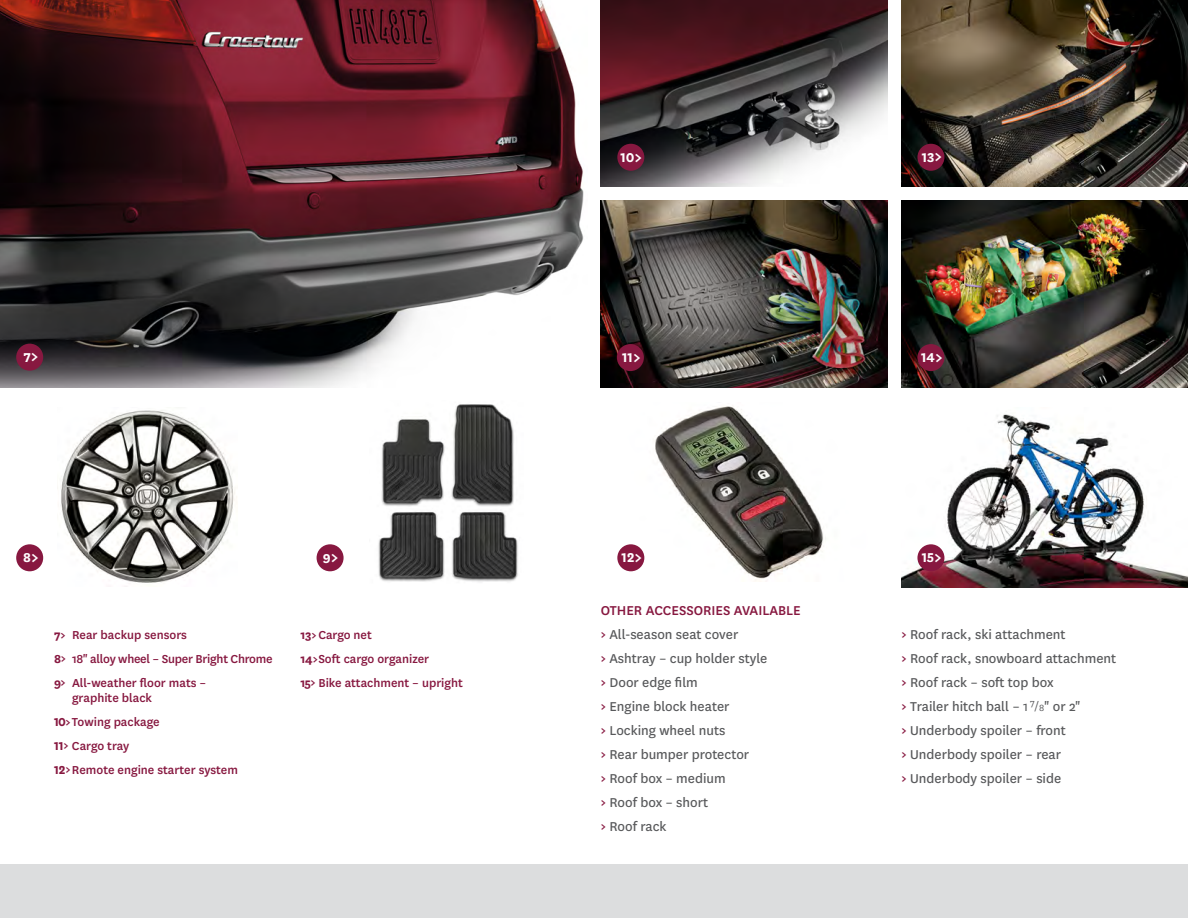
<style>
.page{position:relative;width:1188px;height:918px;background:#fff}
.page>*{position:absolute;margin:0;border:0;box-sizing:border-box;transform-origin:0 0}
.t1{font:15px/24px "National";color:#58595b}
.t2{font:700 15px "National";color:#fff}
.t3{font:500 13.5px/24px "National";color:#871840}
.s1{font-size:19.8px}
.s2{font-weight:700}
.s3{font-weight:500;color:#871840}
.s4{font-weight:700;font-size:13.5px;color:#871840}
.s5{font-style:inherit}
.s6{font-size:12px}
.s7{font-size:10.5px}
</style>
<div class="page">
<img style="left:0;top:0;width:584px;height:387px">
<div style="left:16px;top:344px;width:27px;height:27px;background:#871840;border-radius:50%"></div>
<img style="left:61px;top:410px;width:174px;height:173px">
<div style="left:16px;top:544px;width:27px;height:27px;background:#871840;border-radius:50%"></div>
<img style="left:378px;top:404px;width:140px;height:178px">
<div style="left:317px;top:544px;width:27px;height:27px;background:#871840;border-radius:50%"></div>
<img style="left:601px;top:200px;width:286px;height:187px">
<div style="left:617px;top:344px;width:27px;height:27px;background:#871840;border-radius:50%"></div>
<img style="left:901px;top:200px;width:287px;height:187px">
<div style="left:917px;top:344px;width:27px;height:27px;background:#871840;border-radius:50%"></div>
<img style="left:901px;top:0;width:287px;height:187px">
<div style="left:917px;top:144px;width:27px;height:27px;background:#871840;border-radius:50%"></div>
<img style="left:901px;top:414px;width:287px;height:173px">
<div style="left:917px;top:544px;width:27px;height:27px;background:#871840;border-radius:50%"></div>
<img style="left:617px;top:406px;width:209px;height:175px">
<div style="left:617px;top:544px;width:27px;height:27px;background:#871840;border-radius:50%"></div>
<img style="left:601px;top:0;width:286px;height:187px">
<div style="left:617px;top:144px;width:27px;height:27px;background:#871840;border-radius:50%"></div>
<div style="left:0;top:864px;width:1188px;height:54px;background:#dcddde"></div>
<p class="t2" style="left:621px;top:147px;width:24px">10<span class="s1">&gt;</span></p>
<p class="t2" style="left:922px;top:147px;width:22px">13<span class="s1">&gt;</span></p>
<p class="t2" style="left:24px;top:347px;width:16px">7<span class="s1">&gt;</span></p>
<p class="t2" style="left:622px;top:347px;width:20px">11<span class="s1">&gt;</span></p>
<p class="t2" style="left:921px;top:347px;width:23px">14<span class="s1">&gt;</span></p>
<p class="t2" style="left:23px;top:547px;width:17px">8<span class="s1">&gt;</span></p>
<p class="t2" style="left:323px;top:548px;width:17px">9<span class="s1">&gt;</span></p>
<p class="t2" style="left:622px;top:547px;width:22px">12<span class="s1">&gt;</span></p>
<p class="t2" style="left:922px;top:547px;width:22px">15<span class="s1">&gt;</span></p>
<p class="t3" style="left:54px;top:622px;width:220px"><span class="s2">7&gt;</span> Rear backup sensors<br><span class="s2">8&gt;</span> 18" alloy wheel – Super Bright Chrome<br><span class="s2">9&gt;</span> All-weather floor mats –</p>
<p class="t3" style="left:54px;top:685px;width:185px;text-indent:18px">graphite black<br><span class="s2">10&gt;</span>Towing package<br><span class="s2">11&gt;</span> Cargo tray<br><span class="s2">12&gt;</span>Remote engine starter system</p>
<p class="t3" style="left:300px;top:622px;width:164px"><span class="s2">13&gt;</span>Cargo net<br><span class="s2">14&gt;</span>Soft cargo organizer<br><span class="s2">15&gt;</span> Bike attachment – upright</p>
<p class="t1" style="left:601px;top:597px;width:202px"><span class="s3">Other Accessori es Avai lable </span><span class="s4">&gt;</span> All-season seat cover<br><span class="s4">&gt;</span> Ashtray – cup holder style<br><span class="s4">&gt;</span> Door edge film<br><span class="s4">&gt;</span> Engine block heater<br><span class="s4">&gt;</span> Locking wheel nuts<br><span class="s4">&gt;</span> Rear bumper protector<br><span class="s4">&gt;</span> Roof box – medium<br><span class="s4">&gt;</span> Roof box – short<br><span class="s4">&gt;</span> Roof rack</p>
<p class="t1" style="left:901px;top:622px;width:216px"><span class="s4">&gt;</span> Roof rack, ski attachment<br><span class="s4">&gt;</span> Roof rack, snowboard attachment <span class="s4">&gt;</span> Roof rack – soft top box<br><span class="s4">&gt;</span> Trailer hitch ball – <span class="s5">1</span> <sup>7</sup><span class="s6">/</span><span class="s7">8</span>" or 2"<br><span class="s4">&gt;</span> Underbody spoiler – front<br><span class="s4">&gt;</span> Underbody spoiler – rear<br><span class="s4">&gt;</span> Underbody spoiler – side</p>
</div>
